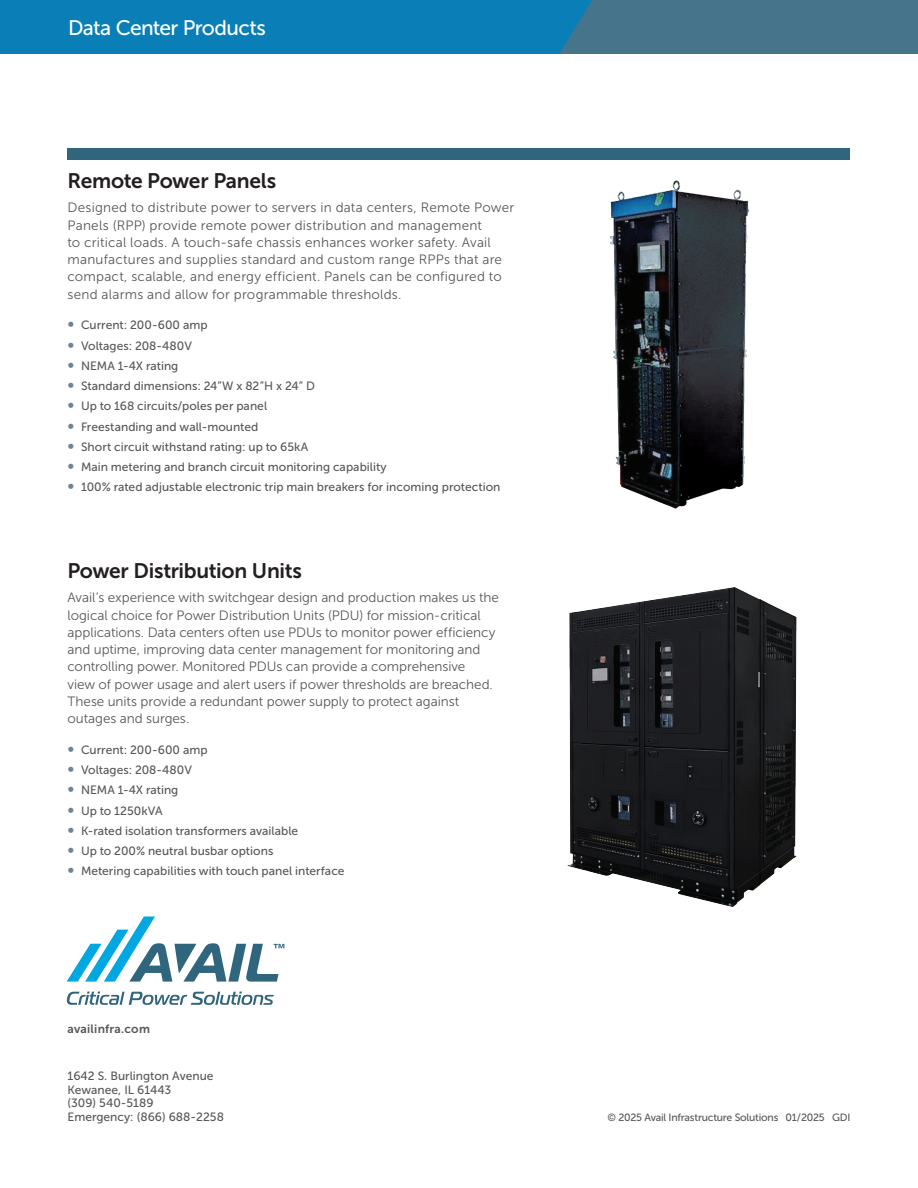
<style>
.page{position:relative;width:918px;height:1188px;background:#fff}
.page>*{position:absolute;margin:0;border:0;box-sizing:border-box;transform-origin:0 0}
.t1{font:21px "Museo Sans 700";letter-spacing:-.015em;color:#231f20}
.t2{font:21px "Museo Sans 500";letter-spacing:-.03em;color:#fff}
.t3{font:13.5px/17.2px "Museo Sans 300";color:#57585a}
.t4{font:12px/20.2px "Museo Sans 500";color:#57585a}
.t5{font:12px "Museo Sans 700";letter-spacing:.02em;color:#57585a}
.t6{font:10.5px "Museo Sans 500";letter-spacing:-.02em;color:#57585a}
.s1{font-family:"Museo Sans 700";font-size:13.5px;color:#6c849a}
</style>
<div class="page">
<div style="left:0;top:0;width:918px;height:54px;background:#45748b"></div>
<div style="left:0;top:0;width:593px;height:54px;background:#0a7fb7"></div>
<svg style="left:67px;top:992px;width:207px;height:13px"></svg>
<svg style="left:67px;top:916px;width:217px;height:66px"></svg>
<div style="left:68px;top:148px;width:782px;height:12px;background:#30657e"></div>
<img style="left:610px;top:180px;width:140px;height:329px">
<img style="left:567px;top:587px;width:230px;height:320px">
<h1 class="t2" style="left:68px;top:16px;width:199px">Data Center Products</h1>
<h1 class="t1" style="left:68px;top:169px;width:210px">Remote Power Panels</h1>
<p class="t3" style="left:68px;top:199px;width:448px">Designed to distribute power to servers in data centers, Remote Power Panels (RPP) provide remote power distribution and management<br>to critical loads. A touch-safe chassis enhances worker safety. Avail manufactures and supplies standard and custom range RPPs that are compact, scalable, and energy efficient. Panels can be configured to send alarms and allow for programmable thresholds.</p>
<p class="t4" style="left:68px;top:315px;width:434px"><span class="s1">∞</span> Current: 200-600 amp<br><span class="s1">∞</span> Voltages: 208-480V<br><span class="s1">∞</span> NEMA 1-4X rating<br><span class="s1">∞</span> Standard dimensions: 24”W x 82”H x 24” D<br><span class="s1">∞</span> Up to 168 circuits/poles per panel<br><span class="s1">∞</span> Freestanding and wall-mounted<br><span class="s1">∞</span> Short circuit withstand rating: up to 65kA<br><span class="s1">∞</span> Main metering and branch circuit monitoring capability<br><span class="s1">∞</span> 100% rated adjustable electronic trip main breakers for incoming protection</p>
<h1 class="t1" style="left:68px;top:559px;width:236px">Power Distribution Units</h1>
<p class="t3" style="left:68px;top:589px;width:433px">Avail’s experience with switchgear design and production makes us the logical choice for Power Distribution Units (PDU) for mission-critical applications. Data centers often use PDUs to monitor power efficiency and uptime, improving data center management for monitoring and controlling power. Monitored PDUs can provide a comprehensive<br>view of power usage and alert users if power thresholds are breached.<br>These units provide a redundant power supply to protect against outages and surges.</p>
<p class="t4" style="left:68px;top:740px;width:278px"><span class="s1">∞</span> Current: 200-600 amp<br><span class="s1">∞</span> Voltages: 208-480V<br><span class="s1">∞</span> NEMA 1-4X rating<br><span class="s1">∞</span> Up to 1250kVA<br><span class="s1">∞</span> K-rated isolation transformers available<br><span class="s1">∞</span> Up to 200% neutral busbar options<br><span class="s1">∞</span> Metering capabilities with touch panel interface</p>
<p class="t5" style="left:68px;top:1022px;width:84px">availinfra.com</p>
<p class="t4" style="left:68px;top:1069px;width:158px;line-height:13.5px">1642 S. Burlington Avenue<br>Kewanee, IL 61443<br>(309) 540-5189<br>Emergency: (866) 688-2258</p>
<p class="t6" style="left:607px;top:1111px;width:245px">© 2025 Avail Infrastructure Solutions 01/2025 GDI</p>
</div>
